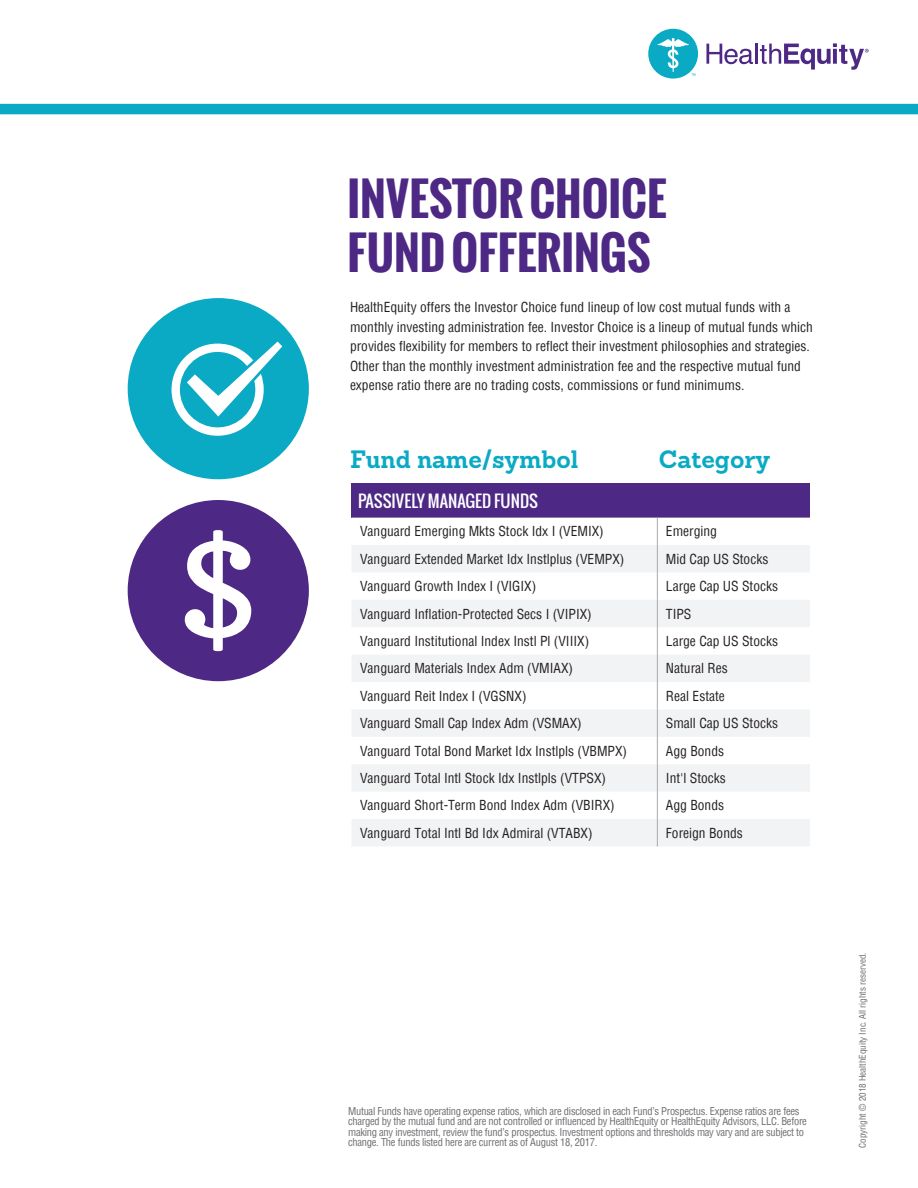
<style>
.page{position:relative;width:918px;height:1188px;background:#fff}
.page>*{position:absolute;margin:0;border:0;box-sizing:border-box;transform-origin:0 0}
.t1{font:700 45px/54px "Oswald";color:#4d2884}
.t2{font:700 24.45px "Sanchez Slab";color:#0aaac5}
.t3{font:16.5px "Oswald";color:#fff}
.t4{font:condensed 13.5px/19.5px "Helvetica";color:#231f20}
.t5{font:condensed 10.5px/10.5px "Helvetica";letter-spacing:-.025em;color:#6c6d70}
.t6{font:condensed 9px "Helvetica";color:#6c6d70}
</style>
<div class="page">
<div style="left:0;top:104px;width:918px;height:10px;background:#0aaac5"></div>
<div style="left:351px;top:483px;width:459px;height:35px;background:#4d2884"></div>
<svg style="left:352px;top:545px;width:458px;height:301px;fill:#f2f3f4"></svg>
<svg style="left:657px;top:518px;width:1px;height:328px"></svg>
<div style="left:128px;top:298px;width:181px;height:181px;background:#0aaac5;border-radius:50%"></div>
<div style="left:128px;top:500px;width:181px;height:181px;background:#4d2884;border-radius:50%"></div>
<svg style="left:172px;top:342px;width:110px;height:94px"></svg>
<svg style="left:185px;top:530px;width:66px;height:121px"></svg>
<svg style="left:706px;top:44px;width:47px;height:20px"></svg>
<hr style="left:755px;top:44px;width:3px;height:20px;background:#4d2884">
<svg style="left:760px;top:43px;width:109px;height:27px"></svg>
<div style="left:648px;top:29px;width:50px;height:50px;background:#0aaac5;border-radius:50%"></div>
<svg style="left:657px;top:38px;width:38px;height:38px"></svg>
<h1 class="t1" style="left:347px;top:171px;width:321px">INVESTOR CHOICE<br>FUND OFFERINGS</h1>
<p class="t4" style="left:350px;top:297px;width:464px">HealthEquity offers the Investor Choice fund lineup of low cost mutual funds with a monthly investing administration fee. Investor Choice is a lineup of mutual funds which provides flexibility for members to reflect their investment philosophies and strategies.<br>Other than the monthly investment administration fee and the respective mutual fund expense ratio there are no trading costs, commissions or fund minimums.</p>
<h2 class="t2" style="left:350px;top:442px;width:230px">Fund name/symbol</h2>
<h2 class="t2" style="left:659px;top:442px;width:113px">Category</h2>
<p class="t3" style="left:358px;top:488px;width:181px">PASSIVELY MANAGED FUNDS</p>
<p class="t4" style="left:360px;top:522px;width:245px">Vanguard Emerging Mkts Stock Idx I (VEMIX)</p>
<p class="t4" style="left:666px;top:522px;width:52px">Emerging</p>
<p class="t4" style="left:360px;top:549px;width:266px">Vanguard Extended Market Idx Instlplus (VEMPX)</p>
<p class="t4" style="left:666px;top:549px;width:104px">Mid Cap US Stocks</p>
<p class="t4" style="left:360px;top:576px;width:178px">Vanguard Growth Index I (VIGIX)</p>
<p class="t4" style="left:666px;top:576px;width:114px">Large Cap US Stocks</p>
<p class="t4" style="left:360px;top:604px;width:233px">Vanguard Inflation-Protected Secs I (VIPIX)</p>
<p class="t4" style="left:666px;top:604px;width:27px">TIPS</p>
<p class="t4" style="left:360px;top:631px;width:231px">Vanguard Institutional Index Instl Pl (VIIIX)</p>
<p class="t4" style="left:666px;top:631px;width:114px">Large Cap US Stocks</p>
<p class="t4" style="left:360px;top:659px;width:214px">Vanguard Materials Index Adm (VMIAX)</p>
<p class="t4" style="left:666px;top:659px;width:63px">Natural Res</p>
<p class="t4" style="left:360px;top:686px;width:168px">Vanguard Reit Index I (VGSNX)</p>
<p class="t4" style="left:666px;top:686px;width:60px">Real Estate</p>
<p class="t4" style="left:360px;top:713px;width:223px">Vanguard Small Cap Index Adm (VSMAX)</p>
<p class="t4" style="left:666px;top:713px;width:114px">Small Cap US Stocks</p>
<p class="t4" style="left:360px;top:741px;width:268px">Vanguard Total Bond Market Idx Instlpls (VBMPX)</p>
<p class="t4" style="left:666px;top:741px;width:60px">Agg Bonds</p>
<p class="t4" style="left:360px;top:768px;width:247px">Vanguard Total Intl Stock Idx Instlpls (VTPSX)</p>
<p class="t4" style="left:666px;top:768px;width:61px">Int'l Stocks</p>
<p class="t4" style="left:360px;top:796px;width:256px">Vanguard Short-Term Bond Index Adm (VBIRX)</p>
<p class="t4" style="left:666px;top:796px;width:60px">Agg Bonds</p>
<p class="t4" style="left:360px;top:823px;width:234px">Vanguard Total Intl Bd Idx Admiral (VTABX)</p>
<p class="t4" style="left:666px;top:823px;width:78px">Foreign Bonds</p>
<p class="t5" style="left:348px;top:1105px;width:460px">Mutual Funds have operating expense ratios, which are disclosed in each Fund’s Prospectus. Expense ratios are fees charged by the mutual fund and are not controlled or influenced by HealthEquity or HealthEquity Advisors, LLC. Before making any investment, review the fund’s prospectus. Investment options and thresholds may vary and are subject to change. The funds listed here are current as of August 18, 2017.</p>
<p class="t6" style="left:857px;top:1148px;width:197px;rotate:-90deg">Copyright © 2018 HealthEquity Inc. All rights reserved.</p>
</div>
